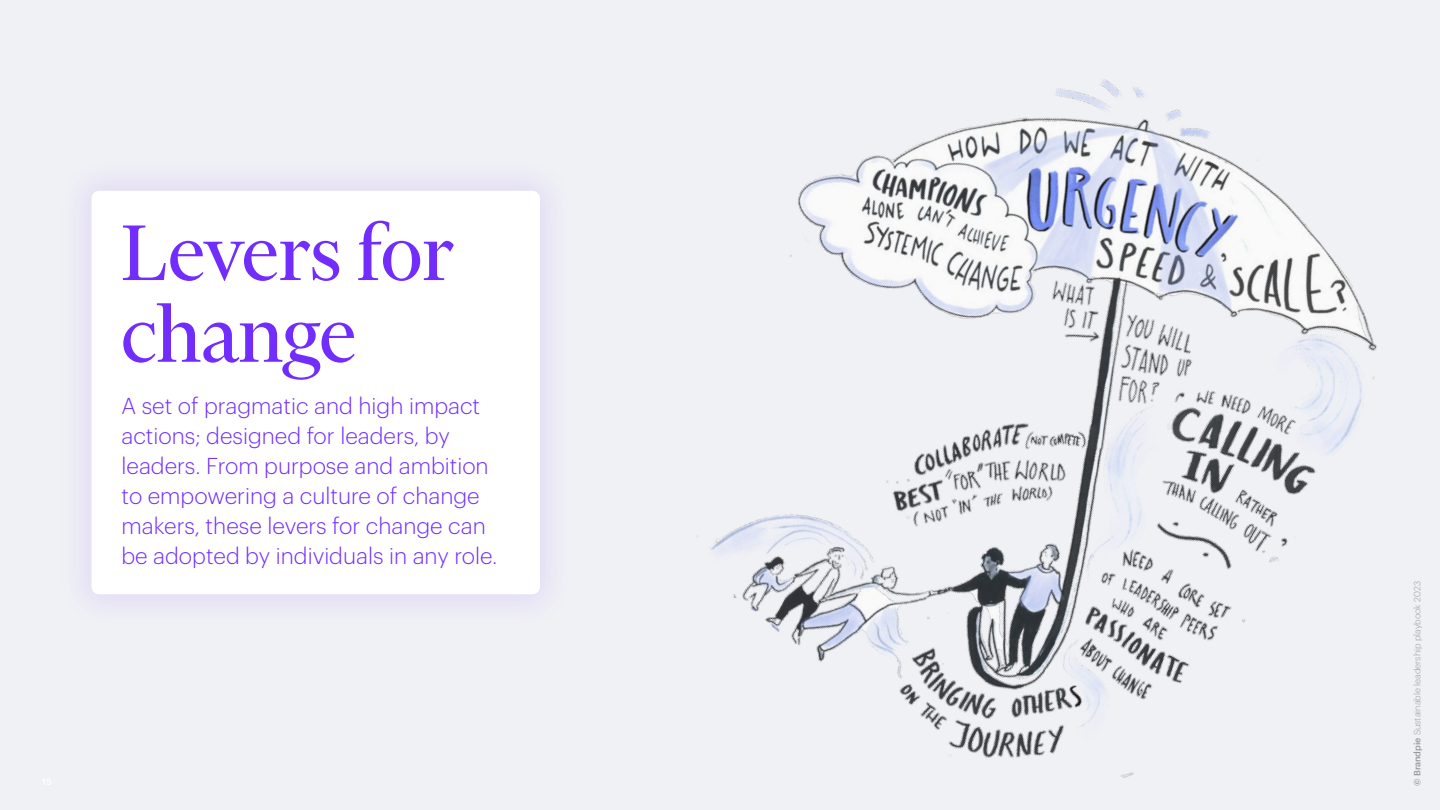
<style>
.page{position:relative;width:1440px;height:810px;background:#f0f1f5}
.page>*{position:absolute;margin:0;border:0;box-sizing:border-box;transform-origin:0 0}
.t1{font:90px/81.8px "Financier Display";color:#722dfc}
.t2{font:300 22.5px/30px "Graphik";color:#722dfc}
.t3{font:300 9px "Graphik";color:#999}
.s1{font-weight:500}
</style>
<div class="page">
<div style="left:56px;top:155px;width:520px;height:475px;background:#ededf5"></div>
<div style="left:92px;top:191px;width:448px;height:403px;background:#fff;border-radius:8px"></div>
<img style="left:697px;top:79px;width:680px;height:699px">
<h1 class="t1" style="left:122px;top:212px;width:334px">Levers for change</h1>
<p class="t2" style="left:122px;top:389px;width:377px">A set of pragmatic and high impact actions; designed for leaders, by leaders. From purpose and ambition to empowering a culture of change makers, these levers for change can be adopted by individuals in any role.</p>
<p class="t3" style="left:1411px;top:786px;width:206px;rotate:-90deg"><span class="s1">© Brandpie</span> Sustainable leadership playbook 2023</p>
</div>
